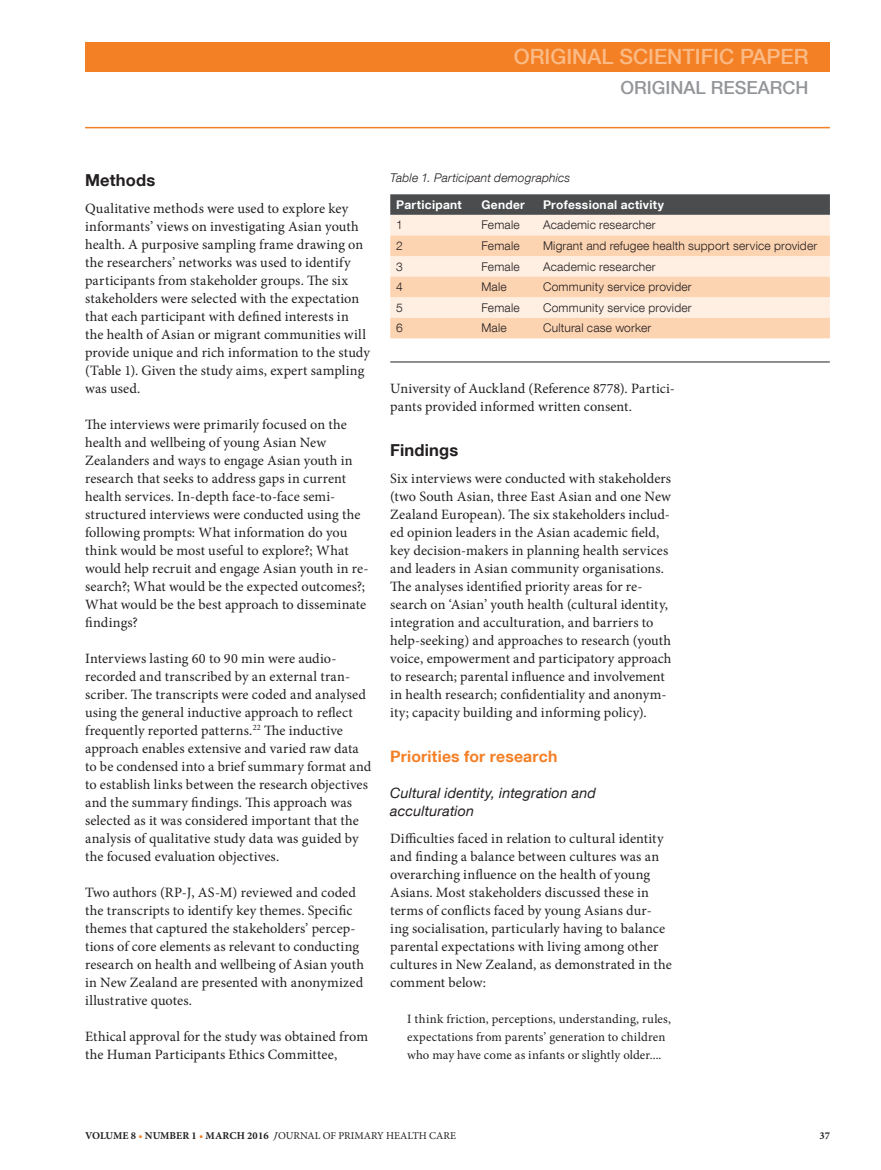
<style>
.page{position:relative;width:881px;height:1170px;background:#fff}
.page>*{position:absolute;margin:0;border:0;box-sizing:border-box;transform-origin:0 0}
.t1{font:500 21px "Helvetica Neue LT Com";color:#fbbb87}
.t2{font:500 18px "Helvetica Neue LT Com";color:#939598}
.t3{font:700 16.5px "Helvetica Neue LT Com";letter-spacing:.01em;color:#231f20}
.t4{font:700 15.75px "Helvetica Neue LT Com";letter-spacing:.01em;color:#f48026}
.t5{font:14.25px/18px "Minion Pro";letter-spacing:.01em;color:#231f20}
.t6{font:italic 14.25px/18px "Helvetica Neue LT Com";letter-spacing:.01em;color:#231f20}
.t7{font:12.75px/18px "Minion Pro";letter-spacing:.01em;color:#231f20}
.t8{font:300 12px "Helvetica Neue LT Com";letter-spacing:.015em;color:#231f20}
.t9{font:700 12px "Helvetica Neue LT Com";letter-spacing:.025em;color:#fff}
.t10{font:italic 300 12px "Helvetica Neue LT Com";letter-spacing:.015em;color:#231f20}
.t11{font:10.5px "Minion Pro";color:#231f20}
.t12{font:700 10.5px "Minion Pro";color:#231f20}
.s1{font-weight:700}
.s2{font-weight:700;color:#f48026}
.s3{font-style:italic}
</style>
<div class="page">
<div style="left:85px;top:43px;width:744px;height:29px;background:#f48026"></div>
<hr style="left:85px;top:127px;width:744px;height:1px;background:#f48026">
<hr style="left:390px;top:361px;width:439px;height:1px;background:#231f20">
<svg style="left:390px;top:194px;width:439px;height:21px;background:#4f5051"></svg>
<div style="left:390px;top:215px;width:439px;height:20px;background:#feefe2"></div>
<svg style="left:390px;top:235px;width:439px;height:103px;background:#fddfc5"></svg>
<h1 class="t1" style="left:513px;top:44px;width:296px">ORIGINAL SCIENTIFIC PAPER</h1>
<p class="t2" style="left:620px;top:76px;width:190px">ORIGINAL RESEARCH</p>
<p class="t3" style="left:85px;top:169px;width:72px">Methods</p>
<p class="t5" style="left:85px;top:199px;width:286px">Qualitative methods were used to explore key informants’ views on investigating Asian youth health. A purposive sampling frame drawing on the researchers’ networks was used to identify participants from stakeholder groups. The six stakeholders were selected with the expectation that each participant with defined interests in the health of Asian or migrant communities will provide unique and rich information to the study (Table 1). Given the study aims, expert sampling was used.</p>
<p class="t5" style="left:85px;top:415px;width:285px">The interviews were primarily focused on the health and wellbeing of young Asian New Zealanders and ways to engage Asian youth in research that seeks to address gaps in current health services. In-depth face-to-face semi&shy;structured interviews were conducted using the following prompts: What information do you think would be most useful to explore?; What would help recruit and engage Asian youth in re&shy;search?; What would be the expected outcomes?; What would be the best approach to disseminate findings?</p>
<p class="t5" style="left:85px;top:649px;width:288px">Interviews lasting 60 to 90 min were audio&shy;recorded and transcribed by an external tran&shy;scriber. The transcripts were coded and analysed using the general inductive approach to reflect frequently reported patterns.<sup>22</sup> The inductive approach enables extensive and varied raw data to be condensed into a brief summary format and to establish links between the research objectives and the summary findings. This approach was selected as it was considered important that the analysis of qualitative study data was guided by the focused evaluation objectives.</p>
<p class="t5" style="left:85px;top:883px;width:280px">Two authors (RP-J, AS-M) reviewed and coded the transcripts to identify key themes. Specific themes that captured the stakeholders’ percep&shy;tions of core elements as relevant to conducting research on health and wellbeing of Asian youth in New Zealand are presented with anonymized illustrative quotes.</p>
<p class="t5" style="left:85px;top:1027px;width:284px">Ethical approval for the study was obtained from the Human Participants Ethics Committee,</p>
<p class="t10" style="left:390px;top:171px;width:181px">Table 1. Participant demographics</p>
<p class="t9" style="left:396px;top:197px;width:67px">Participant</p>
<p class="t9" style="left:481px;top:197px;width:45px">Gender</p>
<p class="t9" style="left:543px;top:197px;width:122px">Professional activity</p>
<p class="t8" style="left:396px;top:218px;width:8px">1</p>
<p class="t8" style="left:481px;top:218px;width:40px">Female</p>
<p class="t8" style="left:543px;top:218px;width:114px">Academic researcher</p>
<p class="t8" style="left:396px;top:238px;width:8px">2</p>
<p class="t8" style="left:481px;top:238px;width:40px">Female</p>
<p class="t8" style="left:543px;top:238px;width:275px">Migrant and refugee health support service provider</p>
<p class="t8" style="left:396px;top:259px;width:8px">3</p>
<p class="t8" style="left:481px;top:259px;width:40px">Female</p>
<p class="t8" style="left:543px;top:259px;width:114px">Academic researcher</p>
<p class="t8" style="left:396px;top:279px;width:8px">4</p>
<p class="t8" style="left:481px;top:279px;width:27px">Male</p>
<p class="t8" style="left:543px;top:279px;width:150px">Community service provider</p>
<p class="t8" style="left:396px;top:300px;width:8px">5</p>
<p class="t8" style="left:481px;top:300px;width:40px">Female</p>
<p class="t8" style="left:543px;top:300px;width:150px">Community service provider</p>
<p class="t8" style="left:396px;top:321px;width:8px">6</p>
<p class="t8" style="left:481px;top:321px;width:27px">Male</p>
<p class="t8" style="left:543px;top:321px;width:110px">Cultural case worker</p>
<p class="t5" style="left:390px;top:379px;width:286px">University of Auckland (Reference 8778). Partici&shy;pants provided informed written consent.</p>
<p class="t3" style="left:390px;top:439px;width:70px">Findings</p>
<p class="t5" style="left:390px;top:469px;width:282px">Six interviews were conducted with stakeholders (two South Asian, three East Asian and one New Zealand European). The six stakeholders includ&shy;ed opinion leaders in the Asian academic field, key decision-makers in planning health services and leaders in Asian community organisations.<br>The analyses identified priority areas for re&shy;search on ‘Asian’ youth health (cultural identity, integration and acculturation, and barriers to help-seeking) and approaches to research (youth voice, empowerment and participatory approach to research; parental influence and involvement in health research; confidentiality and anonym&shy;ity; capacity building and informing policy).</p>
<p class="t4" style="left:390px;top:746px;width:169px">Priorities for research</p>
<p class="t6" style="left:390px;top:783px;width:207px">Cultural identity, integration and acculturation</p>
<p class="t5" style="left:390px;top:829px;width:283px">Difficulties faced in relation to cultural identity and finding a balance between cultures was an overarching influence on the health of young Asians. Most stakeholders discussed these in terms of conflicts faced by young Asians dur&shy;ing socialisation, particularly having to balance parental expectations with living among other cultures in New Zealand, as demonstrated in the comment below:</p>
<p class="t7" style="left:407px;top:1010px;width:265px">I think friction, perceptions, understanding, rules, expectations from parents’ generation to children who may have come as infants or slightly older....</p>
<p class="t11" style="left:85px;top:1128px;width:372px"><span class="s1">VOLUME 8</span> <span class="s2">•</span> <span class="s1">NUMBER 1</span> <span class="s2">•</span> <span class="s1">MARCH 2016</span> <span class="s3">J</span>OURNAL OF PRIMARY HEALTH CARE</p>
<p class="t12" style="left:819px;top:1128px;width:12px">37</p>
</div>
